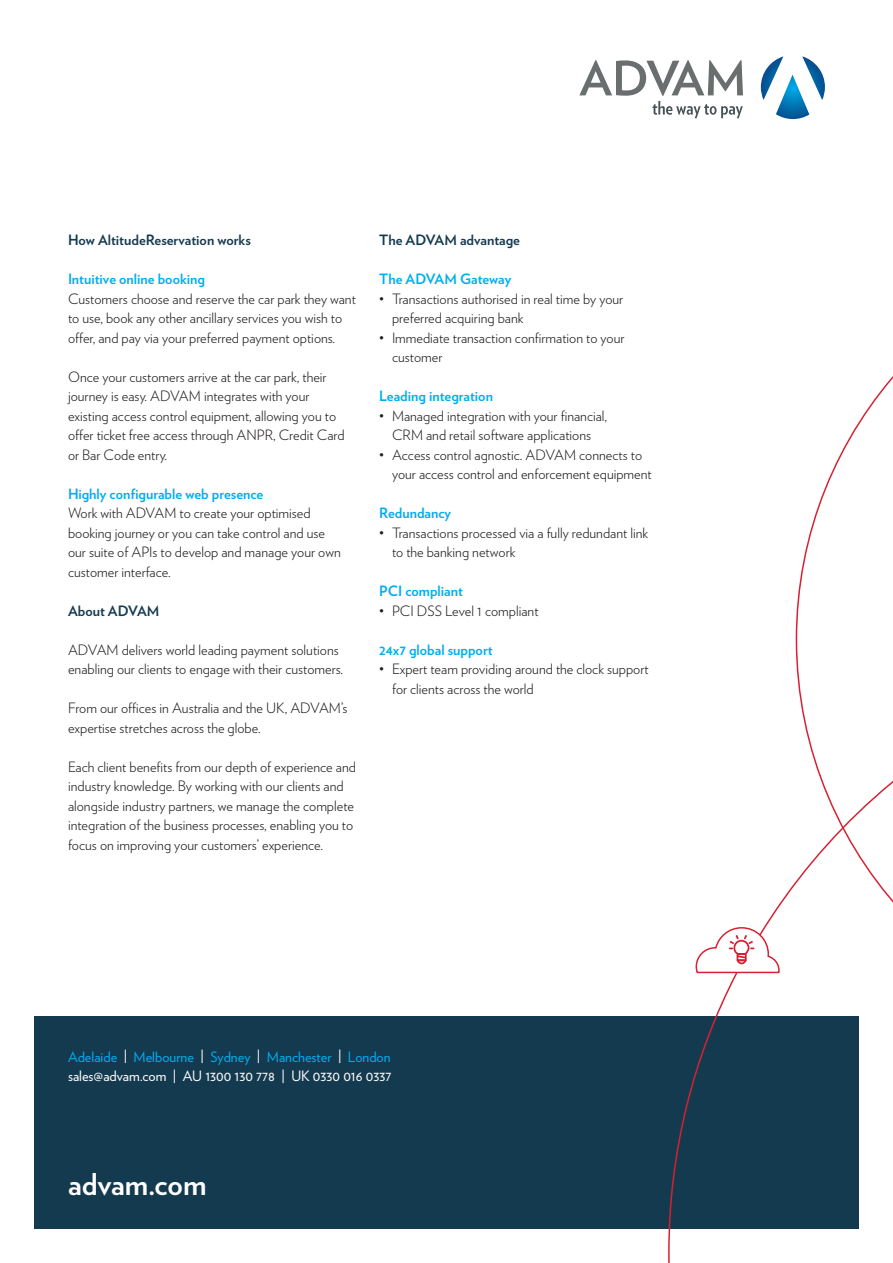
<style>
.page{position:relative;width:893px;height:1263px;background:#fff}
.page>*{position:absolute;margin:0;border:0;box-sizing:border-box;transform-origin:0 0}
.t1{font:700 30px "Verlag";color:#fff}
.t2{font:300 14.25px/19.5px "Verlag";color:#231f20}
.t3{font:700 14.25px "Verlag";color:#00aeef}
.t4{font:700 14.25px "Verlag";color:#143a50}
.t5{font:14.25px "Verlag";color:#00aeef}
.t6{font:14.25px "Verlag";color:#fff}
.s1{color:#fff}
</style>
<div class="page">
<div style="left:34px;top:1016px;width:825px;height:213px;background:#143a50"></div>
<svg style="left:795px;top:376px;width:98px;height:265px"></svg>
<svg style="left:668px;top:641px;width:134px;height:622px"></svg>
<svg style="left:695px;top:697px;width:198px;height:277px"></svg>
<svg style="left:579px;top:60px;width:164px;height:58px"></svg>
<svg style="left:761px;top:56px;width:64px;height:63px"></svg>
<p class="t4" style="left:68px;top:229px;width:184px">How AltitudeReservation works</p>
<p class="t3" style="left:68px;top:268px;width:139px">Intuitive online booking</p>
<p class="t2" style="left:68px;top:288px;width:289px">Customers choose and reserve the car park they want to use, book any other ancillary services you wish to offer, and pay via your preferred payment options.</p>
<p class="t2" style="left:68px;top:366px;width:278px">Once your customers arrive at the car park, their journey is easy. ADVAM integrates with your existing access control equipment, allowing you to offer ticket free access through ANPR, Credit Card or Bar Code entry.</p>
<p class="t3" style="left:68px;top:482px;width:197px">Highly configurable web presence</p>
<p class="t2" style="left:68px;top:503px;width:274px">Work with ADVAM to create your optimised booking journey or you can take control and use our suite of APIs to develop and manage your own customer interface.</p>
<p class="t4" style="left:68px;top:599px;width:93px">About ADVAM</p>
<p class="t2" style="left:68px;top:639px;width:277px">ADVAM delivers world leading payment solutions enabling our clients to engage with their customers.</p>
<p class="t2" style="left:68px;top:698px;width:281px">From our offices in Australia and the UK, ADVAM’s expertise stretches across the globe.</p>
<p class="t2" style="left:68px;top:756px;width:289px">Each client benefits from our depth of experience and industry knowledge. By working with our clients and alongside industry partners, we manage the complete integration of the business processes, enabling you to focus on improving your customers’ experience.</p>
<p class="t4" style="left:379px;top:229px;width:142px">The ADVAM advantage</p>
<p class="t3" style="left:379px;top:268px;width:133px">The ADVAM Gateway</p>
<p class="t2" style="left:392px;top:288px;width:233px;text-indent:-13px">• Transactions authorised in real time by your preferred acquiring bank</p>
<p class="t2" style="left:392px;top:327px;width:234px;text-indent:-13px">• Immediate transaction confirmation to your customer</p>
<p class="t3" style="left:379px;top:385px;width:115px">Leading integration</p>
<p class="t2" style="left:379px;top:405px;width:229px;text-align:center">• Managed integration with your financial,<br>CRM and retail software applications</p>
<p class="t2" style="left:392px;top:444px;width:261px;text-indent:-13px">• Access control agnostic. ADVAM connects to your access control and enforcement equipment</p>
<p class="t3" style="left:379px;top:502px;width:73px">Redundancy</p>
<p class="t2" style="left:392px;top:522px;width:258px;text-indent:-13px">• Transactions processed via a fully redundant link to the banking network</p>
<p class="t3" style="left:379px;top:580px;width:85px">PCI compliant</p>
<p class="t2" style="left:379px;top:600px;width:161px">• PCI DSS Level 1 compliant</p>
<p class="t3" style="left:379px;top:638px;width:115px">24x7 global support</p>
<p class="t2" style="left:392px;top:659px;width:258px;text-indent:-13px">• Expert team providing around the clock support for clients across the world</p>
<p class="t5" style="left:68px;top:1046px;width:324px">Adelaide <span class="s1">|</span> Melbourne <span class="s1">|</span> Sydney <span class="s1">|</span> Manchester <span class="s1">|</span> London</p>
<p class="t6" style="left:68px;top:1065px;width:325px">sales@advam.com | AU 1300 130 778 | UK 0330 016 0337</p>
<p class="t1" style="left:68px;top:1160px;width:140px">advam.com</p>
</div>
